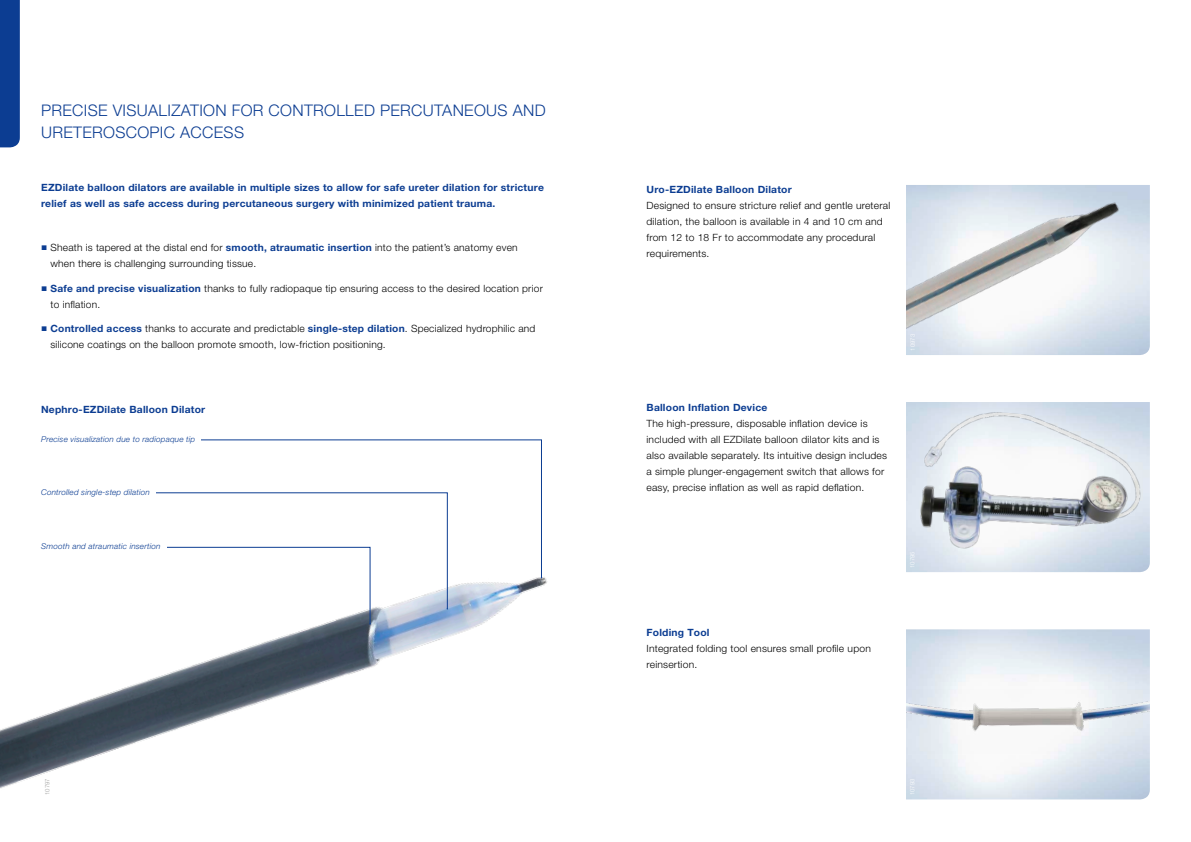
<style>
.page{position:relative;width:1191px;height:842px;background:#fff}
.page>*{position:absolute;margin:0;border:0;box-sizing:border-box;transform-origin:0 0}
.t1{font:300 16px/22px "Helvetica Neue LT Pro";letter-spacing:.02em;color:#0c3d92}
.t2{font:300 10px/16px "Helvetica Neue LT Pro";letter-spacing:.02em;color:#000}
.t3{font:700 10px/16px "Helvetica Neue LT Pro";letter-spacing:.02em;color:#0c3d92}
.t4{font:italic 300 8px "Helvetica Neue LT Pro";letter-spacing:.02em;color:#0c3d92}
.t5{font:300 6px "Helvetica Neue LT Pro";color:#fff}
.t6{font:300 6px "Helvetica Neue LT Pro";color:#9c9c9b}
.s1{font-family:"Arial";font-weight:400;color:#0c3d92}
.s2{font-weight:700;color:#0c3d92}
</style>
<div class="page">
<img style="left:0;top:577px;width:547px;height:212px">
<div style="left:0;top:0;width:20px;height:147px;background:#0c3d92"></div>
<img style="left:906px;top:689px;width:243px;height:64px">
<img style="left:917px;top:406px;width:229px;height:157px">
<svg style="left:201px;top:439px;width:341px;height:139px"></svg>
<svg style="left:97px;top:492px;width:351px;height:133px"></svg>
<div style="left:41px;top:534px;width:125px;height:23px;background:#fff"></div>
<img style="left:906px;top:185px;width:223px;height:170px">
<h1 class="t1" style="left:41px;top:99px;width:506px">PRECISE VISUALIZATION FOR CONTROLLED PERCUTANEOUS AND<br>URETEROSCOPIC ACCESS</h1>
<p class="t3" style="left:41px;top:180px;width:504px">EZDilate balloon dilators are available in multiple sizes to allow for safe ureter dilation for stricture relief as well as safe access during percutaneous surgery with minimized patient trauma.</p>
<p class="t2" style="left:51px;top:239px;width:468px;text-indent:-9px"><span class="s1">■</span> Sheath is tapered at the distal end for <span class="s2">smooth, atraumatic insertion</span> into the patient’s anatomy even when there is challenging surrounding tissue.</p>
<p class="t2" style="left:51px;top:280px;width:494px;text-indent:-9px"><span class="s1">■</span> <span class="s2">Safe and precise visualization</span> thanks to fully radiopaque tip ensuring access to the desired location prior to inflation.</p>
<p class="t2" style="left:51px;top:321px;width:486px;text-indent:-9px"><span class="s1">■</span> <span class="s2">Controlled access</span> thanks to accurate and predictable <span class="s2">single-step dilation</span>. Specialized hydrophilic and silicone coatings on the balloon promote smooth, low-friction positioning.</p>
<p class="t3" style="left:41px;top:401px;width:166px">Nephro-EZDilate Balloon Dilator</p>
<p class="t4" style="left:41px;top:434px;width:156px">Precise visualization due to radiopaque tip</p>
<p class="t4" style="left:41px;top:487px;width:110px">Controlled single-step dilation</p>
<p class="t4" style="left:41px;top:541px;width:121px">Smooth and atraumatic insertion</p>
<p class="t3" style="left:646px;top:181px;width:147px">Uro-EZDilate Balloon Dilator</p>
<p class="t2" style="left:646px;top:197px;width:245px">Designed to ensure stricture relief and gentle ureteral dilation, the balloon is available in 4 and 10 cm and from 12 to 18 Fr to accommodate any procedural requirements.</p>
<p class="t3" style="left:646px;top:399px;width:122px">Balloon Inflation Device</p>
<p class="t2" style="left:646px;top:415px;width:242px">The high-pressure, disposable inflation device is included with all EZDilate balloon dilator kits and is also available separately. Its intuitive design includes a simple plunger-engagement switch that allows for easy, precise inflation as well as rapid deflation.</p>
<p class="t5" style="left:908px;top:568px;width:18px;rotate:-90deg">10795</p>
<p class="t3" style="left:646px;top:624px;width:65px">Folding Tool</p>
<p class="t2" style="left:646px;top:640px;width:226px">Integrated folding tool ensures small profile upon reinsertion.</p>
<p class="t6" style="left:44px;top:795px;width:18px;rotate:-90deg">10797</p>
<p class="t5" style="left:908px;top:795px;width:18px;rotate:-90deg">10793</p>
</div>
